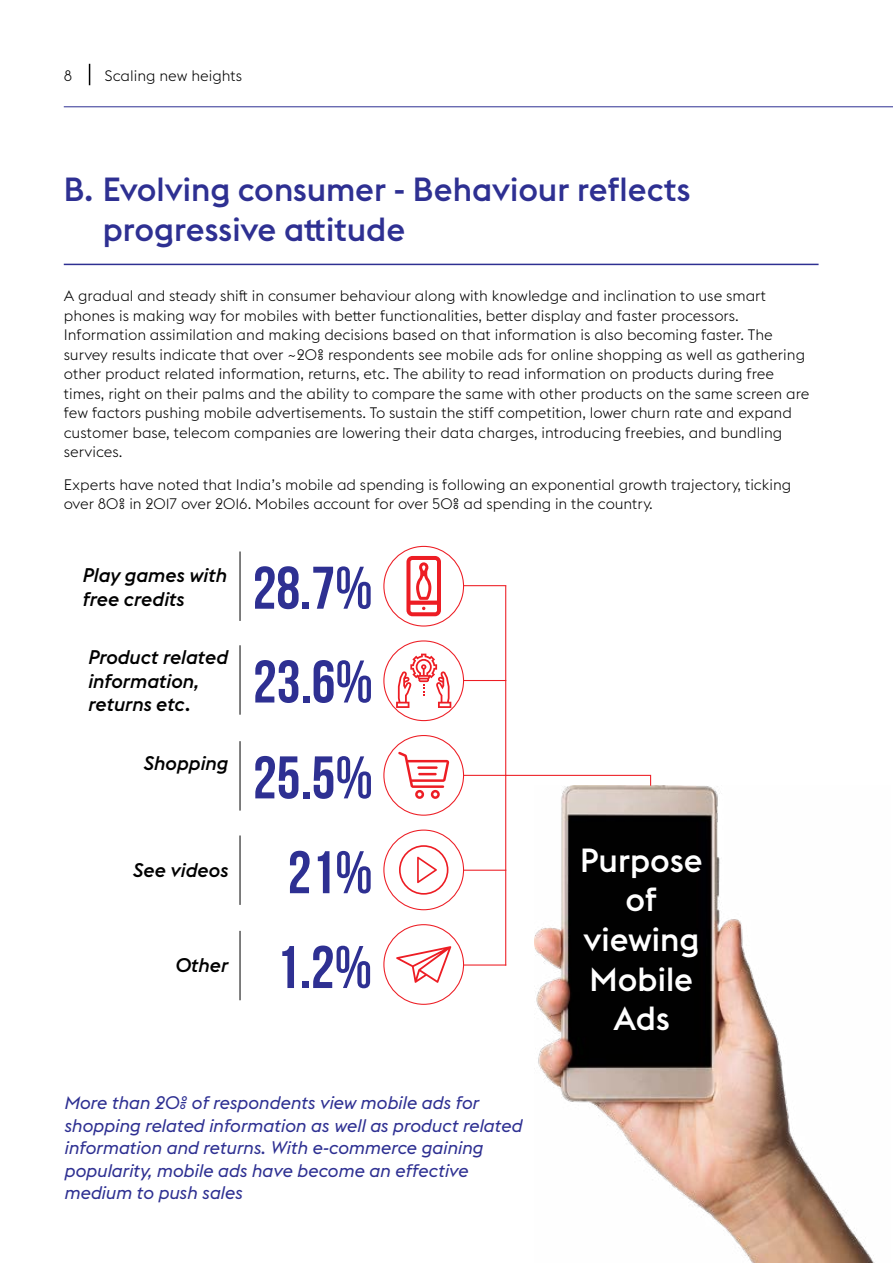
<style>
.page{position:relative;width:893px;height:1263px;background:#fff}
.page>*{position:absolute;margin:0;border:0;box-sizing:border-box;transform-origin:0 0}
.t1{font:60px/94.8px "Bebas Neue";color:#2e3092;text-align:center}
.t2{font:500 33px/39.6px "Euclid Flex";color:#2e3092}
.t3{font:500 33px/39.6px "Euclid Flex";color:#fff;text-align:center}
.t4{font:italic 500 19.5px/23.5px "Euclid Flex";color:#000}
.t5{font:italic 18px/22.5px "Euclid Flex";color:#2e3092}
.t6{font:300 15px/19.5px "Euclid Flex";color:#000}
</style>
<div class="page">
<hr style="left:64px;top:264px;width:755px;height:1px;background:#2e3092">
<img style="left:535px;top:786px;width:340px;height:477px">
<svg style="left:504px;top:774px;width:148px;height:13px"></svg>
<hr style="left:505px;top:586px;width:1px;height:379px;background:#ed1d24">
<hr style="left:432px;top:585px;width:74px;height:1px;background:#ed1d24">
<hr style="left:432px;top:775px;width:74px;height:1px;background:#ed1d24">
<hr style="left:432px;top:680px;width:74px;height:1px;background:#ed1d24">
<hr style="left:432px;top:870px;width:74px;height:1px;background:#ed1d24">
<hr style="left:432px;top:964px;width:74px;height:1px;background:#ed1d24">
<hr style="left:240px;top:551px;width:1px;height:70px;background:#000">
<hr style="left:240px;top:645px;width:1px;height:70px;background:#000">
<hr style="left:240px;top:741px;width:1px;height:69px;background:#000">
<hr style="left:240px;top:835px;width:1px;height:70px;background:#000">
<hr style="left:240px;top:931px;width:1px;height:69px;background:#000">
<div style="left:384px;top:546px;width:79px;height:80px;background:#fff;border-radius:50%"></div>
<svg style="left:406px;top:556px;width:35px;height:60px"></svg>
<div style="left:383px;top:546px;width:81px;height:80px;border:1px solid #ed1d24;border-radius:50%"></div>
<div style="left:384px;top:735px;width:79px;height:80px;background:#fff;border-radius:50%"></div>
<svg style="left:398px;top:752px;width:51px;height:47px"></svg>
<div style="left:383px;top:735px;width:81px;height:81px;border:1px solid #ed1d24;border-radius:50%"></div>
<div style="left:384px;top:641px;width:79px;height:80px;background:#fff;border-radius:50%"></div>
<svg style="left:396px;top:654px;width:55px;height:54px"></svg>
<div style="left:383px;top:640px;width:81px;height:81px;border:1px solid #ed1d24;border-radius:50%"></div>
<div style="left:384px;top:830px;width:79px;height:80px;background:#fff;border-radius:50%"></div>
<svg style="left:399px;top:845px;width:49px;height:50px"></svg>
<div style="left:383px;top:829px;width:81px;height:81px;border:1px solid #ed1d24;border-radius:50%"></div>
<div style="left:384px;top:925px;width:79px;height:79px;background:#fff;border-radius:50%"></div>
<svg style="left:396px;top:946px;width:55px;height:37px"></svg>
<div style="left:383px;top:924px;width:81px;height:81px;border:1px solid #ed1d24;border-radius:50%"></div>
<svg style="left:89px;top:64px;width:1px;height:21px"></svg>
<hr style="left:64px;top:106px;width:829px;height:1px;background:#2e3092">
<p class="t6" style="left:64px;top:66px;width:10px">8</p>
<p class="t6" style="left:105px;top:66px;width:139px">Scaling new heights</p>
<h2 class="t2" style="left:103px;top:170px;width:589px;text-indent:-39px">B. Evolving consumer - Behaviour reflects progressive attitude</h2>
<p class="t6" style="left:64px;top:286px;width:747px">A gradual and steady shift in consumer behaviour along with knowledge and inclination to use smart phones is making way for mobiles with better functionalities, better display and faster processors.<br>Information assimilation and making decisions based on that information is also becoming faster. The survey results indicate that over ~20% respondents see mobile ads for online shopping as well as gathering other product related information, returns, etc. The ability to read information on products during free times, right on their palms and the ability to compare the same with other products on the same screen are few factors pushing mobile advertisements. To sustain the stiff competition, lower churn rate and expand customer base, telecom companies are lowering their data charges, introducing freebies, and bundling services.</p>
<p class="t6" style="left:64px;top:475px;width:729px">Experts have noted that India’s mobile ad spending is following an exponential growth trajectory, ticking over 80% in 2017 over 2016. Mobiles account for over 50% ad spending in the country.</p>
<h3 class="t4" style="left:82px;top:564px;width:146px">Play games with free credits</h3>
<h3 class="t4" style="left:87px;top:646px;width:141px">Product related information, returns etc.</h3>
<h3 class="t4" style="left:143px;top:751px;width:86px">Shopping</h3>
<h3 class="t4" style="left:132px;top:859px;width:97px">See videos</h3>
<h3 class="t4" style="left:174px;top:954px;width:55px">Other</h3>
<h1 class="t1" style="left:253px;top:540px;width:122px">28.7%<br>23.6%<br>25.5%<br>21%<br>1.2%</h1>
<p class="t5" style="left:64px;top:1092px;width:459px">More than 20% of respondents view mobile ads for shopping related information as well as product related information and returns. With e-commerce gaining popularity, mobile ads have become an effective medium to push sales</p>
<h2 class="t3" style="left:580px;top:840px;width:124px">Purpose of viewing<br>Mobile<br>Ads</h2>
</div>
